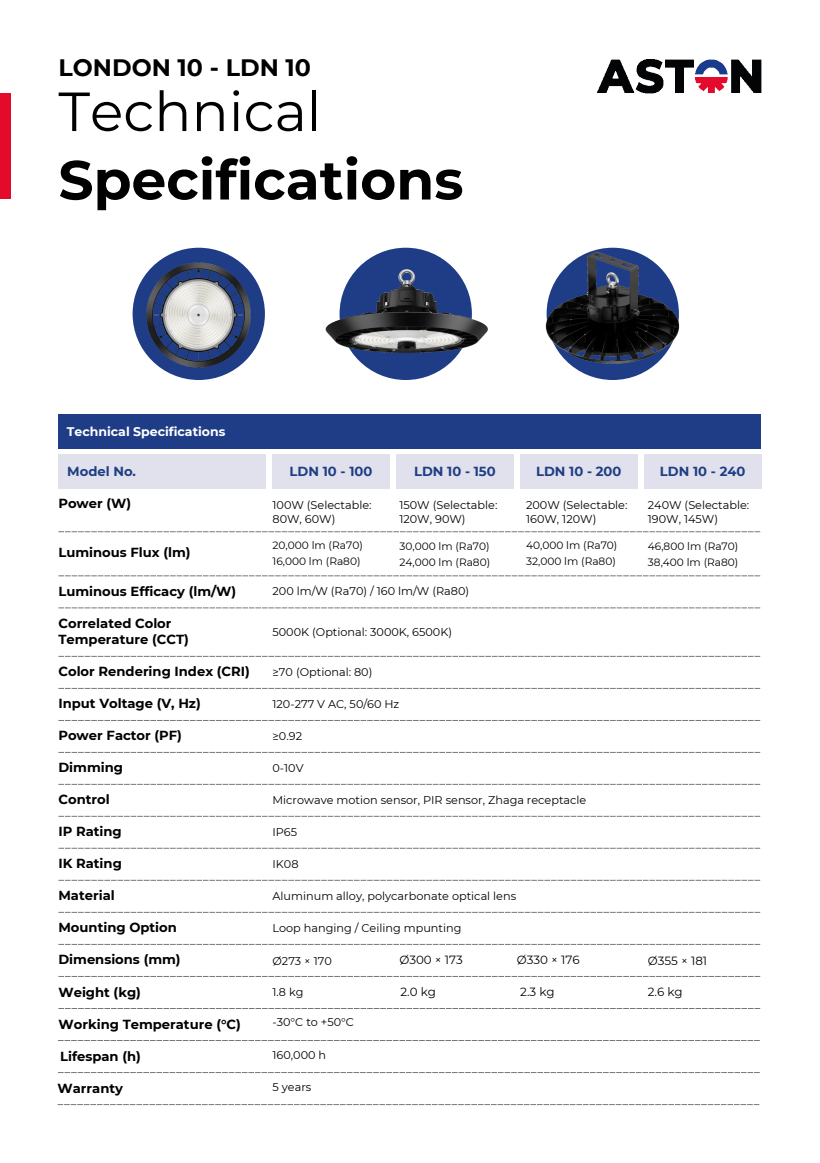
<style>
.page{position:relative;width:820px;height:1163px;background:#fff}
.page>*{position:absolute;margin:0;border:0;box-sizing:border-box;transform-origin:0 0}
.t1{font:700 55px/68.4px "Montserrat";color:#000}
.t2{font:700 23.75px "Montserrat";color:#000}
.t3{font:700 13.12px/16.4px "Montserrat";color:#000}
.t4{font:700 13.12px "Montserrat";color:#1e3d83}
.t5{font:700 12.5px "Montserrat";color:#fff}
.t6{font:11.88px "Montserrat";color:#000}
.t7{font:11.25px/14.1px "Montserrat";color:#000}
.t8{font:10.62px/15.9px "Montserrat";color:#000}
.s1{font-weight:400}
</style>
<div class="page">
<img style="left:0;top:94px;width:10px;height:104px">
<div style="left:132px;top:248px;width:133px;height:132px;background:#1f3d87;border-radius:50%"></div>
<img style="left:597px;top:60px;width:164px;height:34px">
<div style="left:58px;top:414px;width:703px;height:35px;background:#1f3d87"></div>
<div style="left:58px;top:454px;width:207px;height:35px;background:#e0e1ec"></div>
<div style="left:272px;top:454px;width:117px;height:35px;background:#e0e1ec"></div>
<div style="left:396px;top:454px;width:117px;height:35px;background:#e0e1ec"></div>
<div style="left:520px;top:454px;width:117px;height:35px;background:#e0e1ec"></div>
<div style="left:644px;top:454px;width:117px;height:35px;background:#e0e1ec"></div>
<svg style="left:58px;top:531px;width:703px;height:1px"></svg>
<svg style="left:58px;top:575px;width:703px;height:1px"></svg>
<svg style="left:58px;top:607px;width:703px;height:1px"></svg>
<svg style="left:58px;top:656px;width:703px;height:1px"></svg>
<svg style="left:58px;top:688px;width:703px;height:1px"></svg>
<svg style="left:58px;top:720px;width:703px;height:1px"></svg>
<svg style="left:58px;top:752px;width:703px;height:1px"></svg>
<svg style="left:58px;top:784px;width:703px;height:1px"></svg>
<svg style="left:58px;top:815px;width:702px;height:1px"></svg>
<svg style="left:58px;top:847px;width:702px;height:1px"></svg>
<svg style="left:58px;top:879px;width:702px;height:1px"></svg>
<svg style="left:58px;top:911px;width:702px;height:1px"></svg>
<svg style="left:58px;top:944px;width:703px;height:1px"></svg>
<svg style="left:58px;top:976px;width:703px;height:1px"></svg>
<svg style="left:58px;top:1008px;width:703px;height:1px"></svg>
<img style="left:325px;top:247px;width:163px;height:133px">
<img style="left:545px;top:247px;width:135px;height:133px">
<img style="left:132px;top:258px;width:133px;height:113px">
<svg style="left:58px;top:1040px;width:702px;height:1px"></svg>
<svg style="left:58px;top:1072px;width:702px;height:1px"></svg>
<svg style="left:58px;top:1104px;width:702px;height:1px"></svg>
<p class="t2" style="left:58px;top:53px;width:254px">LONDON 10 - LDN 10</p>
<h5 class="t1" style="left:58px;top:77px;width:406px"><span class="s1">Technical<br></span>Specifications</h5>
<p class="t5" style="left:67px;top:424px;width:160px">Technical Specifications</p>
<h2 class="t4" style="left:67px;top:463px;width:70px">Model No.</h2>
<h1 class="t4" style="left:289px;top:463px;width:84px">LDN 10 - 100</h1>
<p class="t4" style="left:414px;top:463px;width:83px">LDN 10 - 150</p>
<p class="t4" style="left:536px;top:463px;width:87px">LDN 10 - 200</p>
<p class="t4" style="left:659px;top:463px;width:87px">LDN 10 - 240</p>
<p class="t3" style="left:58px;top:495px;width:74px">Power (W)</p>
<p class="t3" style="left:58px;top:543px;width:134px">Luminous Flux (lm)</p>
<p class="t3" style="left:58px;top:583px;width:179px">Luminous Efficacy (lm/W)</p>
<p class="t3" style="left:58px;top:615px;width:132px">Correlated Color<br>Temperature (CCT)</p>
<h5 class="t3" style="left:58px;top:663px;width:193px">Color Rendering Index (CRI)</h5>
<p class="t3" style="left:58px;top:695px;width:144px">Input Voltage (V, Hz)</p>
<p class="t3" style="left:58px;top:727px;width:125px">Power Factor (PF)</p>
<p class="t3" style="left:58px;top:759px;width:66px">Dimming</p>
<p class="t3" style="left:58px;top:791px;width:53px">Control</p>
<p class="t3" style="left:58px;top:823px;width:65px">IP Rating</p>
<h5 class="t3" style="left:58px;top:855px;width:65px">IK Rating</h5>
<p class="t3" style="left:58px;top:887px;width:58px">Material</p>
<p class="t3" style="left:58px;top:919px;width:120px">Mounting Option</p>
<h5 class="t3" style="left:58px;top:951px;width:124px">Dimensions (mm)</h5>
<p class="t3" style="left:58px;top:983px;width:84px">Weight (kg)</p>
<p class="t7" style="left:272px;top:497px;width:101px">100W (Selectable:<br>80W, 60W)</p>
<p class="t8" style="left:272px;top:537px;width:92px">20,000 lm (Ra70)</p>
<h5 class="t8" style="left:272px;top:553px;width:90px">16,000 lm (Ra80)</h5>
<p class="t7" style="left:399px;top:497px;width:99px">150W (Selectable:<br>120W, 90W)</p>
<p class="t7" style="left:526px;top:497px;width:103px">200W (Selectable:<br>160W, 120W)</p>
<h5 class="t7" style="left:647px;top:497px;width:103px">240W (Selectable:<br>190W, 145W)</h5>
<h3 class="t8" style="left:399px;top:538px;width:92px">30,000 lm (Ra70)<br>24,000 lm (Ra80)</h3>
<h3 class="t8" style="left:526px;top:537px;width:93px">40,000 lm (Ra70)<br>32,000 lm (Ra80)</h3>
<h5 class="t8" style="left:647px;top:538px;width:92px">46,800 lm (Ra70)<br>38,400 lm (Ra80)</h5>
<h5 class="t7" style="left:272px;top:584px;width:198px">200 lm/W (Ra70) / 160 lm/W (Ra80)</h5>
<p class="t7" style="left:272px;top:624px;width:181px">5000K (Optional: 3000K, 6500K)</p>
<p class="t7" style="left:272px;top:664px;width:101px">≥70 (Optional: 80)</p>
<p class="t7" style="left:272px;top:696px;width:128px">120-277 V AC, 50/60 Hz</p>
<h5 class="t7" style="left:272px;top:728px;width:31px">≥0.92</h5>
<h3 class="t7" style="left:272px;top:760px;width:33px">0-10V</h3>
<p class="t7" style="left:272px;top:792px;width:315px">Microwave motion sensor, PIR sensor, Zhaga receptacle</p>
<p class="t7" style="left:272px;top:824px;width:26px">IP65</p>
<h5 class="t7" style="left:272px;top:856px;width:28px">IK08</h5>
<p class="t7" style="left:272px;top:888px;width:245px">Aluminum alloy, polycarbonate optical lens</p>
<h5 class="t7" style="left:272px;top:920px;width:190px">Loop hanging / Ceiling mpunting</h5>
<p class="t7" style="left:272px;top:953px;width:61px">Ø273 × 170</p>
<h5 class="t6" style="left:399px;top:952px;width:65px">Ø300 × 173</h5>
<p class="t6" style="left:516px;top:952px;width:64px">Ø330 × 176</p>
<p class="t6" style="left:647px;top:953px;width:61px">Ø355 × 181</p>
<h5 class="t6" style="left:400px;top:985px;width:37px">2.0 kg</h5>
<p class="t6" style="left:520px;top:985px;width:36px">2.3 kg</p>
<p class="t6" style="left:647px;top:985px;width:36px">2.6 kg</p>
<h3 class="t7" style="left:272px;top:984px;width:33px">1.8 kg</h3>
<h5 class="t3" style="left:58px;top:1015px;width:184px">Working Temperature (°C)</h5>
<p class="t7" style="left:272px;top:1015px;width:83px">-30°C to +50°C</p>
<p class="t7" style="left:272px;top:1047px;width:55px">160,000 h</p>
<h5 class="t7" style="left:272px;top:1079px;width:40px">5 years</h5>
<p class="t3" style="left:60px;top:1047px;width:82px">Lifespan (h)</p>
<p class="t3" style="left:58px;top:1079px;width:67px">Warranty</p>
</div>
